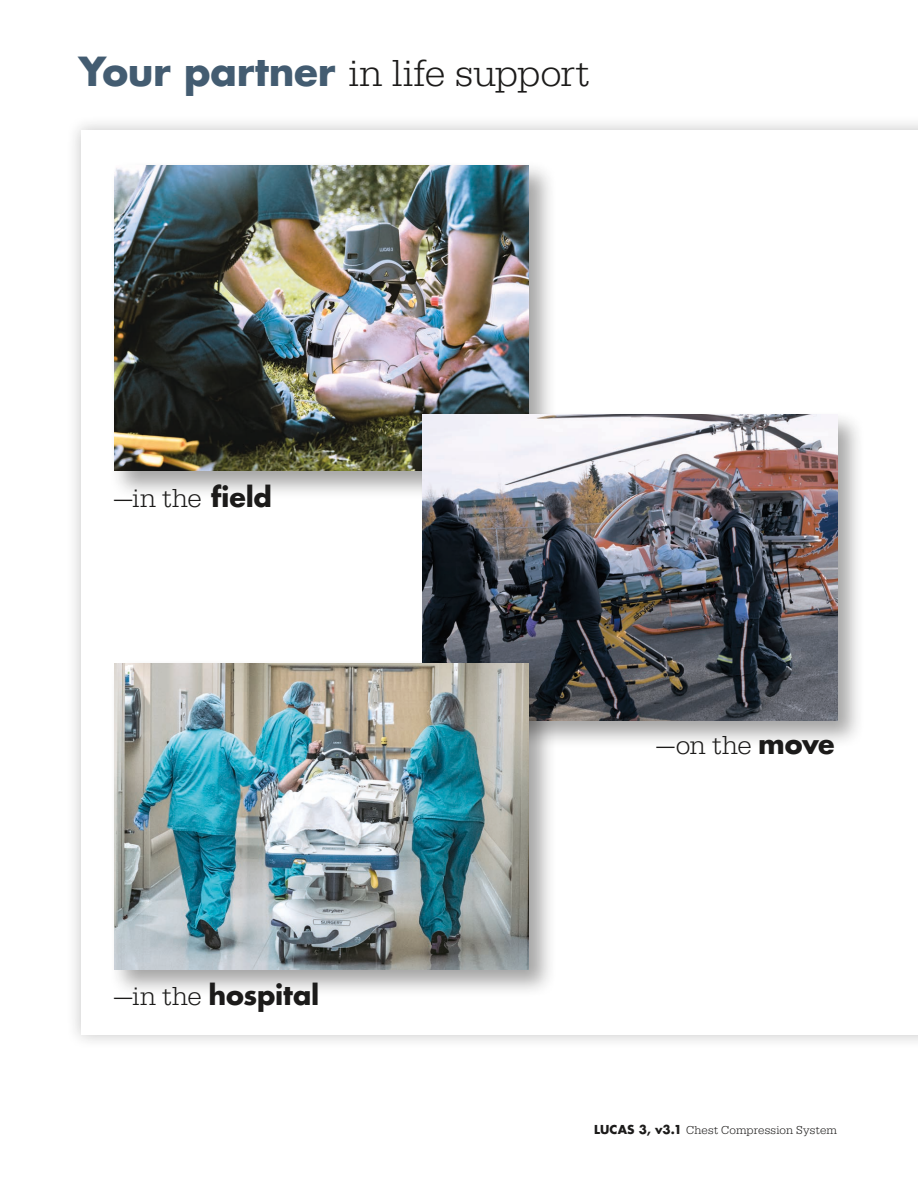
<style>
.page{position:relative;width:918px;height:1188px;background:#fff}
.page>*{position:absolute;margin:0;border:0;box-sizing:border-box;transform-origin:0 0}
.t1{font:300 39px "URW Egyptienne TOT";color:#1c1b1a}
.t2{font:300 27px "URW Egyptienne TOT";color:#1c1b1a}
.t3{font:700 27px "Futura For Stryker";letter-spacing:-.01em;color:#1c1b1a}
.t4{font:300 12px "URW Egyptienne TOT";letter-spacing:.02em;color:#1c1b1a}
.s1{font-family:"Futura For Stryker";font-weight:700;color:#435c71}
.s2{font-family:"Futura For Stryker";font-weight:700}
.s3{font-family:"URW Egyptienne TOT";font-weight:300}
</style>
<div class="page">
<div style="left:66px;top:115px;width:852px;height:936px;background:#1c1b1a;opacity:.25"></div>
<div style="left:81px;top:130px;width:837px;height:905px;background:#fff"></div>
<div style="left:109px;top:160px;width:448px;height:339px;background:#1c1b1a;opacity:.4"></div>
<img style="left:114px;top:165px;width:414px;height:306px">
<div style="left:418px;top:410px;width:448px;height:339px;background:#1c1b1a;opacity:.4"></div>
<img style="left:423px;top:415px;width:414px;height:306px">
<div style="left:109px;top:659px;width:448px;height:339px;background:#1c1b1a;opacity:.4"></div>
<img style="left:114px;top:664px;width:414px;height:306px">
<h1 class="t1" style="left:78px;top:51px;width:513px"><span class="s1">Your partner</span> in life support</h1>
<h2 class="t2" style="left:114px;top:482px;width:159px">—in the <span class="s2">field</span></h2>
<h2 class="t3" style="left:114px;top:977px;width:207px"><span class="s3">—in the</span> hospital</h2>
<h2 class="t2" style="left:657px;top:729px;width:180px">—on the <span class="s2">move</span></h2>
<p class="t4" style="left:594px;top:1123px;width:244px"><span class="s2">LUCAS 3, v3.1</span> Chest Compression System</p>
</div>
